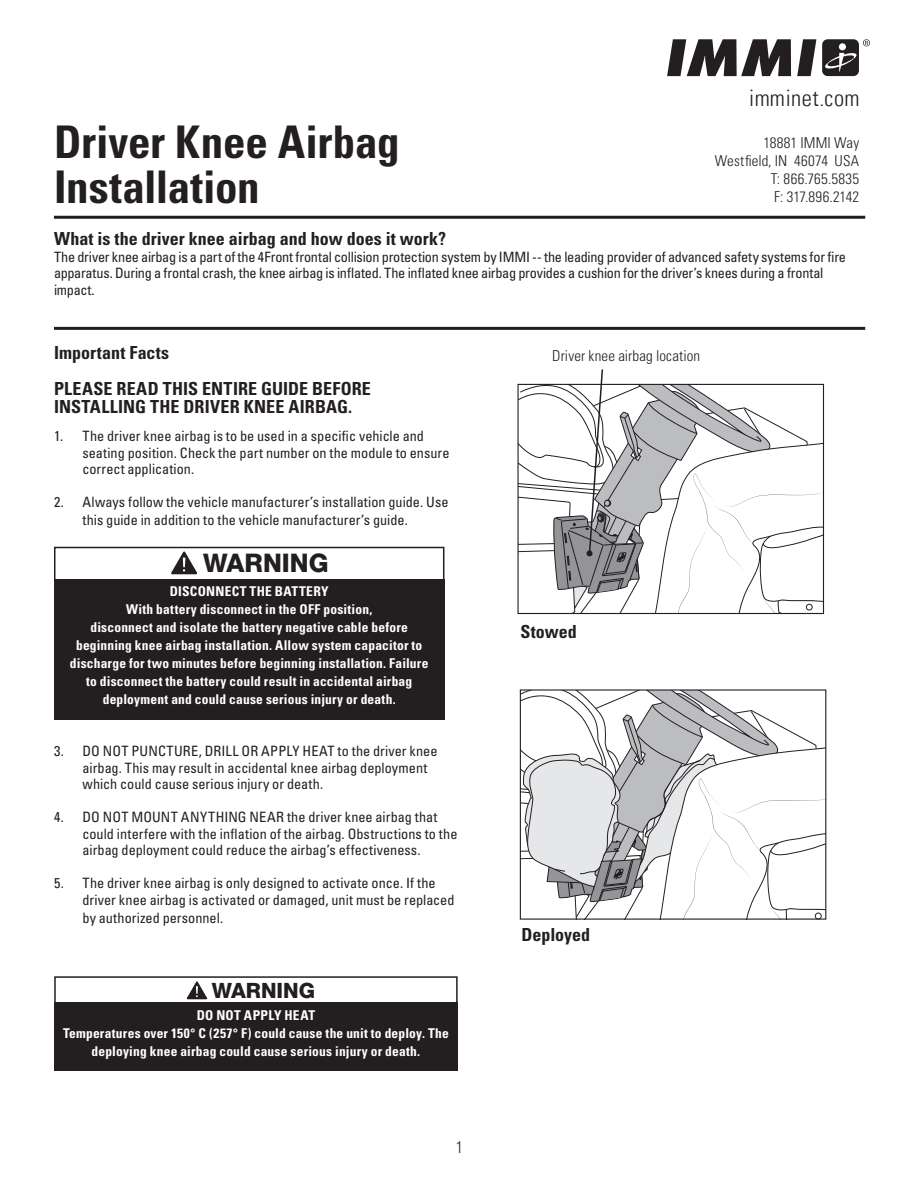
<style>
.page{position:relative;width:918px;height:1188px;background:#fff}
.page>*{position:absolute;margin:0;border:0;box-sizing:border-box;transform-origin:0 0}
.t1{font:700 condensed 45px/45px "Univers";letter-spacing:-.005em;color:#231f20}
.t2{font:800 25.5px "Helvetica Neue LT";color:#231f20}
.t3{font:300 condensed 22.65px "Univers LT";letter-spacing:.025em;color:#231f20}
.t4{font:800 21px "Helvetica Neue LT";color:#231f20}
.t5{font:700 condensed 18px/36px "Univers";letter-spacing:.005em;color:#231f20}
.t6{font:300 condensed 16.5px "Univers";color:#231f20}
.t7{font:300 condensed 15px/18px "Univers";letter-spacing:.01em;color:#231f20;text-align:right}
.t8{font:condensed 14.25px/16.5px "Univers";color:#231f20}
.t9{font:condensed 14.25px/16.5px "Univers";letter-spacing:-.02em;color:#231f20}
.t10{font:700 condensed 13.5px/18px "Univers";letter-spacing:.015em;color:#fff;text-align:center}
</style>
<div class="page">
<svg style="left:667px;top:39px;width:124px;height:37px"></svg>
<svg style="left:797px;top:39px;width:19px;height:37px"></svg>
<svg style="left:863px;top:39px;width:7px;height:7px"></svg>
<div style="left:822px;top:39px;width:37px;height:37px;background:#231f20;border-radius:6px"></div>
<div style="left:839px;top:43px;width:7px;height:7px;background:#fff;border-radius:50%"></div>
<svg style="left:825px;top:52px;width:32px;height:20px"></svg>
<hr style="left:54px;top:216px;width:811px;height:3px;background:#231f20">
<hr style="left:54px;top:327px;width:811px;height:3px;background:#231f20">
<div style="left:54px;top:976px;width:404px;height:95px;border:2px solid #231f20"></div>
<svg style="left:187px;top:981px;width:20px;height:18px"></svg>
<div style="left:54px;top:1002px;width:404px;height:69px;background:#231f20"></div>
<svg style="left:522px;top:691px;width:302px;height:227px"></svg>
<div style="left:520px;top:689px;width:306px;height:231px;border:1px solid #231f20"></div>
<svg style="left:518px;top:369px;width:306px;height:245px"></svg>
<div style="left:54px;top:547px;width:390px;height:39px;border:2px solid #231f20"></div>
<div style="left:54px;top:579px;width:390px;height:141px;background:#231f20"></div>
<svg style="left:171px;top:551px;width:26px;height:23px"></svg>
<h1 class="t1" style="left:54px;top:119px;width:347px">Driver Knee Airbag<br>Installation</h1>
<h3 class="t3" style="left:749px;top:84px;width:112px">imminet.com</h3>
<p class="t7" style="left:715px;top:134px;width:146px">18881 IMMI Way<br>Westfield, IN 46074 USA<br>T: 866.765.5835<br>F: 317.896.2142</p>
<p class="t5" style="left:54px;top:221px;width:394px">What is the driver knee airbag and how does it work?</p>
<p class="t9" style="left:54px;top:248px;width:794px">The driver knee airbag is a part of the 4Front frontal collision protection system by IMMI -- the leading provider of advanced safety systems for fire apparatus. During a frontal crash, the knee airbag is inflated. The inflated knee airbag provides a cushion for the driver’s knees during a frontal impact.</p>
<p class="t5" style="left:54px;top:334px;width:318px">Important Facts<br>PLEASE READ THIS ENTIRE GUIDE BEFORE</p>
<p class="t5" style="left:54px;top:388px;width:300px">INSTALLING THE DRIVER KNEE AIRBAG.</p>
<p class="t8" style="left:82px;top:428px;width:369px;text-indent:-28px">1. The driver knee airbag is to be used in a specific vehicle and seating position. Check the part number on the module to ensure correct application.</p>
<p class="t8" style="left:82px;top:493px;width:368px;line-height:18px;text-indent:-28px">2. Always follow the vehicle manufacturer’s installation guide. Use this guide in addition to the vehicle manufacturer’s guide.</p>
<h2 class="t2" style="left:203px;top:548px;width:127px">WARNING</h2>
<p class="t10" style="left:70px;top:582px;width:360px">DISCONNECT THE BATTERY<br>With battery disconnect in the OFF position,<br>disconnect and isolate the battery negative cable before beginning knee airbag installation. Allow system capacitor to discharge for two minutes before beginning installation. Failure to disconnect the battery could result in accidental airbag deployment and could cause serious injury or death.</p>
<p class="t8" style="left:82px;top:743px;width:356px;text-indent:-28px">3. DO NOT PUNCTURE, DRILL OR APPLY HEAT to the driver knee airbag. This may result in accidental knee airbag deployment which could cause serious injury or death.</p>
<p class="t8" style="left:82px;top:809px;width:376px;text-indent:-28px">4. DO NOT MOUNT ANYTHING NEAR the driver knee airbag that could interfere with the inflation of the airbag. Obstructions to the airbag deployment could reduce the airbag’s effectiveness.</p>
<p class="t8" style="left:82px;top:875px;width:373px;text-indent:-28px">5. The driver knee airbag is only designed to activate once. If the driver knee airbag is activated or damaged, unit must be replaced</p>
<p class="t8" style="left:82px;top:909px;width:142px">by authorized personnel.</p>
<h3 class="t4" style="left:212px;top:978px;width:105px">WARNING</h3>
<p class="t10" style="left:63px;top:1006px;width:387px">DO NOT APPLY HEAT<br>Temperatures over 150° C (257° F) could cause the unit to deploy. The deploying knee airbag could cause serious injury or death.</p>
<p class="t6" style="left:456px;top:1137px;width:9px">1</p>
<p class="t7" style="left:552px;top:346px;width:149px">Driver knee airbag location</p>
<p class="t5" style="left:520px;top:613px;width:58px">Stowed</p>
<p class="t5" style="left:522px;top:917px;width:70px">Deployed</p>
</div>
